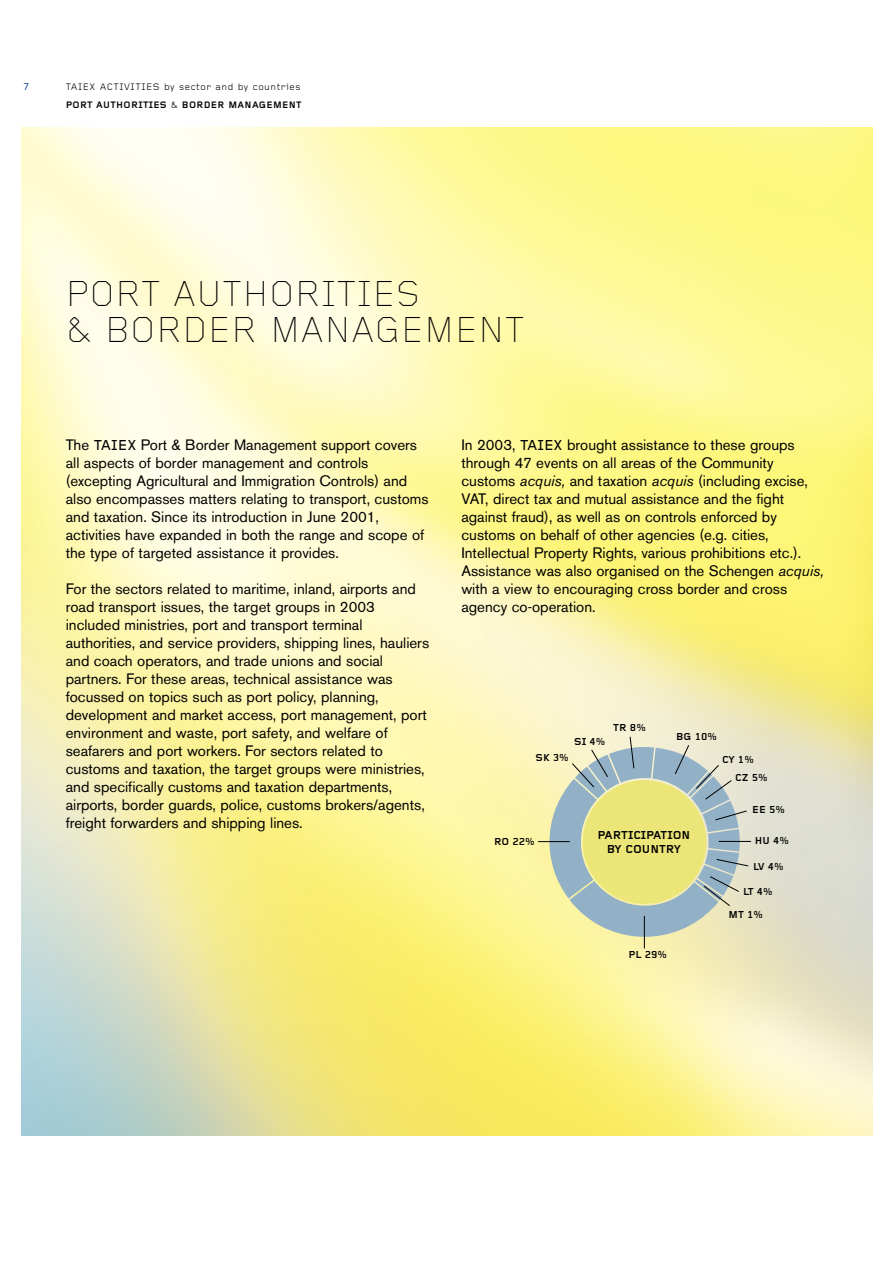
<style>
.page{position:relative;width:893px;height:1262px;background:#fff}
.page>*{position:absolute;margin:0;border:0;box-sizing:border-box;transform-origin:0 0}
.t1{font:300 37.5px/36px "Foundry Gridnik";letter-spacing:.03em;color:#000}
.t2{font:15px/18px "Akzidenz Grotesk BE";color:#000}
.t3{font:700 12px/14.2px "Foundry Gridnik";color:#000;text-align:center}
.t4{font:700 10.5px/17.2px "Foundry Gridnik";color:#000}
.t5{font:500 10.5px "Foundry Gridnik";color:#26509b}
.t6{font:9.75px/18px "Foundry Gridnik";letter-spacing:.055em;color:#000}
.s1{font-weight:700}
.s2{font-family:"Foundry Gridnik";font-weight:500}
.s3{font-style:italic}
</style>
<div class="page">
<img style="left:22px;top:128px;width:850px;height:1007px">
<svg style="left:537px;top:736px;width:214px;height:213px;background:#cfd5ab"></svg>
<p class="t5" style="left:23px;top:83px;width:8px">7</p>
<p class="t6" style="left:66px;top:79px;width:237px">TAIEX ACTIVITIES by sector and by countries<br><span class="s1">PORT AUTHORITIES</span> &amp; <span class="s1">BORDER MANAGEMENT</span></p>
<h1 class="t1" style="left:66px;top:280px;width:460px">PORT AUTHORITIES<br>&amp; BORDER MANAGEMENT</h1>
<p class="t2" style="left:66px;top:437px;width:364px">The <span class="s2">TAIEX</span> Port &amp; Border Management support covers all aspects of border management and controls (excepting Agricultural and Immigration Controls) and also encompasses matters relating to transport, customs and taxation. Since its introduction in June 2001, activities have expanded in both the range and scope of the type of targeted assistance it provides.</p>
<p class="t2" style="left:66px;top:581px;width:365px">For the sectors related to maritime, inland, airports and road transport issues, the target groups in 2003 included ministries, port and transport terminal authorities, and service providers, shipping lines, hauliers and coach operators, and trade unions and social partners. For these areas, technical assistance was focussed on topics such as port policy, planning, development and market access, port management, port environment and waste, port safety, and welfare of seafarers and port workers. For sectors related to customs and taxation, the target groups were ministries, and specifically customs and taxation departments, airports, border guards, police, customs brokers/agents, freight forwarders and shipping lines.</p>
<p class="t2" style="left:461px;top:437px;width:364px">In 2003, <span class="s2">TAIEX</span> brought assistance to these groups through 47 events on all areas of the Community customs <span class="s3">acquis,</span> and taxation <span class="s3">acquis</span> (including excise, VAT, direct tax and mutual assistance and the fight against fraud), as well as on controls enforced by customs on behalf of other agencies (e.g. cities, Intellectual Property Rights, various prohibitions etc.).<br>Assistance was also organised on the Schengen <span class="s3">acquis, </span>with a view to encouraging cross border and cross agency co-operation.</p>
<p class="t4" style="left:574px;top:734px;width:33px">SI 4%</p>
<p class="t4" style="left:613px;top:719px;width:34px">TR 8%</p>
<p class="t4" style="left:676px;top:729px;width:42px">BG 10%</p>
<p class="t4" style="left:535px;top:750px;width:35px">SK 3%</p>
<p class="t4" style="left:494px;top:833px;width:42px">RO 22%</p>
<p class="t3" style="left:597px;top:829px;width:94px">PARTICIPATION<br>BY COUNTRY</p>
<p class="t4" style="left:628px;top:946px;width:40px">PL 29%</p>
<p class="t4" style="left:735px;top:752px;width:34px;text-indent:-13px">CY 1%<br>CZ 5%</p>
<p class="t4" style="left:752px;top:802px;width:34px">EE 5%</p>
<p class="t4" style="left:755px;top:833px;width:36px">HU 4%</p>
<p class="t4" style="left:753px;top:859px;width:32px">LV 4%</p>
<p class="t4" style="left:728px;top:881px;width:46px;line-height:23px;text-indent:15px">LT 4%<br>MT 1%</p>
</div>
